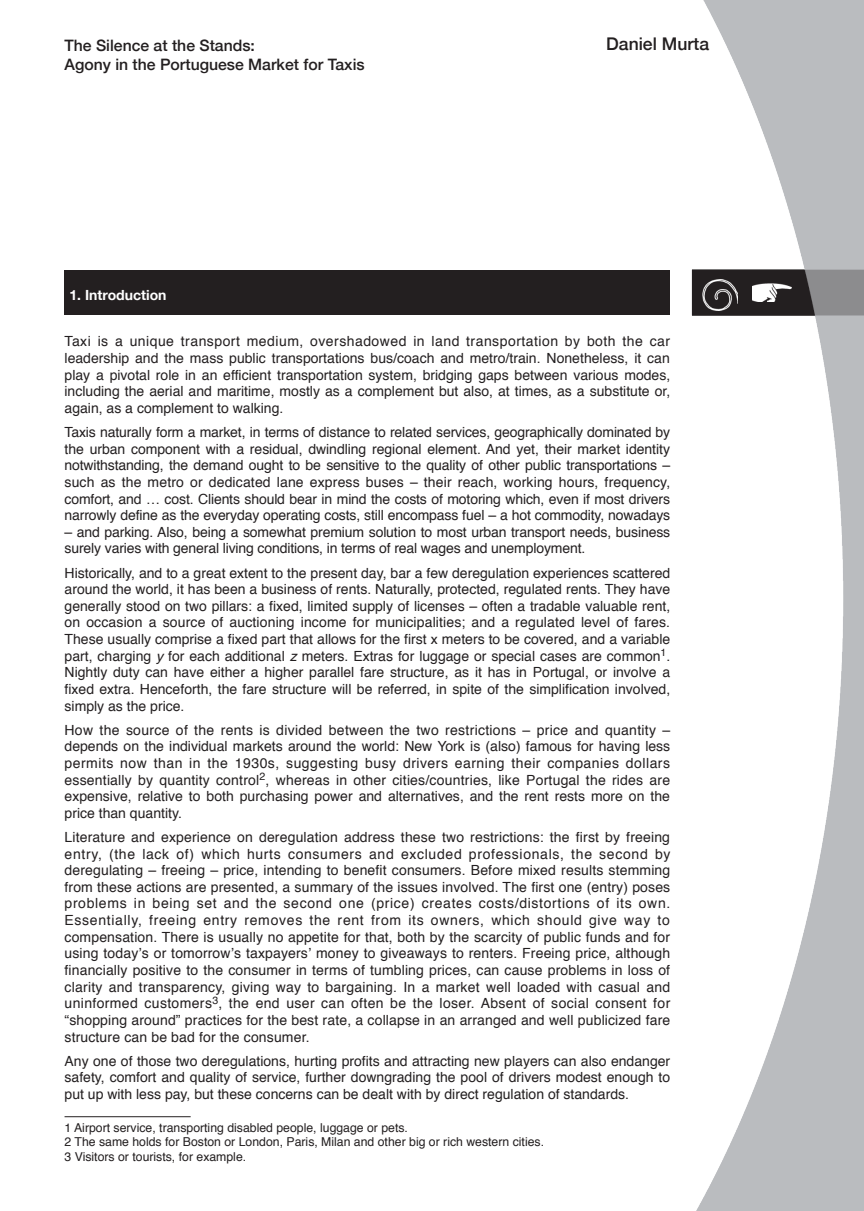
<style>
.page{position:relative;width:864px;height:1211px;background:#fff}
.page>*{position:absolute;margin:0;border:0;box-sizing:border-box;transform-origin:0 0}
.nome_autor{font:500 17.5px "Helvetica Neue";color:#231f20}
.cabeçalho{font:500 15.75px "Helvetica Neue";color:#231f20}
.texto{font:14px/16.6px "Helvetica";color:#231f20;text-align:justify}
._1_Titulo{font:700 14px "Helvetica Neue";color:#fff}
.NOTAS{font:12.25px "Helvetica";color:#231f20}
.s1{font-style:italic}
</style>
<div class="page">
<img style="left:691px;top:0;width:172px;height:1210px">
<svg style="left:692px;top:270px;width:171px;height:45px;background:#575456"></svg>
<hr style="left:64px;top:1116px;width:126px;height:1px;background:#231f20">
<div style="left:64px;top:270px;width:606px;height:45px;background:#231f20"></div>
<p class="cabeçalho" style="left:64px;top:33px;width:192px">The Silence at the Stands:</p>
<p class="nome_autor" style="left:606px;top:30px;width:104px">Daniel Murta</p>
<p class="cabeçalho" style="left:64px;top:52px;width:301px">Agony in the Portuguese Market for Taxis</p>
<p class="_1_Titulo" style="left:69px;top:284px;width:98px">1. Introduction</p>
<p class="texto" style="left:64px;top:333px;width:607px">Taxi is a unique transport medium, overshadowed in land transportation by both the car leadership and the mass public transportations bus/coach and metro/train. Nonetheless, it can play a pivotal role in an efficient transportation system, bridging gaps between various modes, including the aerial and maritime, mostly as a complement but also, at times, as a substitute or, again, as a complement to walking.</p>
<p class="texto" style="left:64px;top:424px;width:607px">Taxis naturally form a market, in terms of distance to related services, geographically dominated by the urban component with a residual, dwindling regional element. And yet, their market identity notwithstanding, the demand ought to be sensitive to the quality of other public transportations – such as the metro or dedicated lane express buses – their reach, working hours, frequency, comfort, and … cost. Clients should bear in mind the costs of motoring which, even if most drivers narrowly define as the everyday operating costs, still encompass fuel – a hot commodity, nowadays</p>
<p class="texto" style="left:64px;top:524px;width:607px">– and parking. Also, being a somewhat premium solution to most urban transport needs, business surely varies with general living conditions, in terms of real wages and unemployment.</p>
<p class="texto" style="left:64px;top:564px;width:607px">Historically, and to a great extent to the present day, bar a few deregulation experiences scattered around the world, it has been a business of rents. Naturally, protected, regulated rents. They have generally stood on two pillars: a fixed, limited supply of licenses – often a tradable valuable rent, on occasion a source of auctioning income for municipalities; and a regulated level of fares.<br>These usually comprise a fixed part that allows for the first x meters to be covered, and a variable part, charging <span class="s1">y</span> for each additional <span class="s1">z</span> meters. Extras for luggage or special cases are common<sup>1</sup>.<br>Nightly duty can have either a higher parallel fare structure, as it has in Portugal, or involve a fixed extra. Henceforth, the fare structure will be referred, in spite of the simplification involved, simply as the price.</p>
<p class="texto" style="left:64px;top:721px;width:607px">How the source of the rents is divided between the two restrictions – price and quantity – depends on the individual markets around the world: New York is (also) famous for having less permits now than in the 1930s, suggesting busy drivers earning their companies dollars essentially by quantity control<sup>2</sup>, whereas in other cities/countries, like Portugal the rides are expensive, relative to both purchasing power and alternatives, and the rent rests more on the price than quantity.</p>
<p class="texto" style="left:64px;top:829px;width:607px">Literature and experience on deregulation address these two restrictions: the first by freeing entry, (the lack of) which hurts consumers and excluded professionals, the second by deregulating – freeing – price, intending to benefit consumers. Before mixed results stemming from these actions are presented, a summary of the issues involved. The first one (entry) poses problems in being set and the second one (price) creates costs/distortions of its own.<br>Essentially, freeing entry removes the rent from its owners, which should give way to compensation. There is usually no appetite for that, both by the scarcity of public funds and for using today’s or tomorrow’s taxpayers’ money to giveaways to renters. Freeing price, although financially positive to the consumer in terms of tumbling prices, can cause problems in loss of clarity and transparency, giving way to bargaining. In a market well loaded with casual and uninformed customers<sup>3</sup>, the end user can often be the loser. Absent of social consent for “shopping around” practices for the best rate, a collapse in an arranged and well publicized fare structure can be bad for the consumer.</p>
<p class="texto" style="left:64px;top:1052px;width:607px">Any one of those two deregulations, hurting profits and attracting new players can also endanger safety, comfort and quality of service, further downgrading the pool of drivers modest enough to put up with less pay, but these concerns can be dealt with by direct regulation of standards.</p>
<p class="NOTAS" style="left:64px;top:1117px;width:345px">1 Airport service, transporting disabled people, luggage or pets.</p>
<p class="NOTAS" style="left:64px;top:1132px;width:481px">2 The same holds for Boston or London, Paris, Milan and other big or rich western cities.</p>
<p class="NOTAS" style="left:64px;top:1147px;width:183px">3 Visitors or tourists, for example.</p>
</div>
